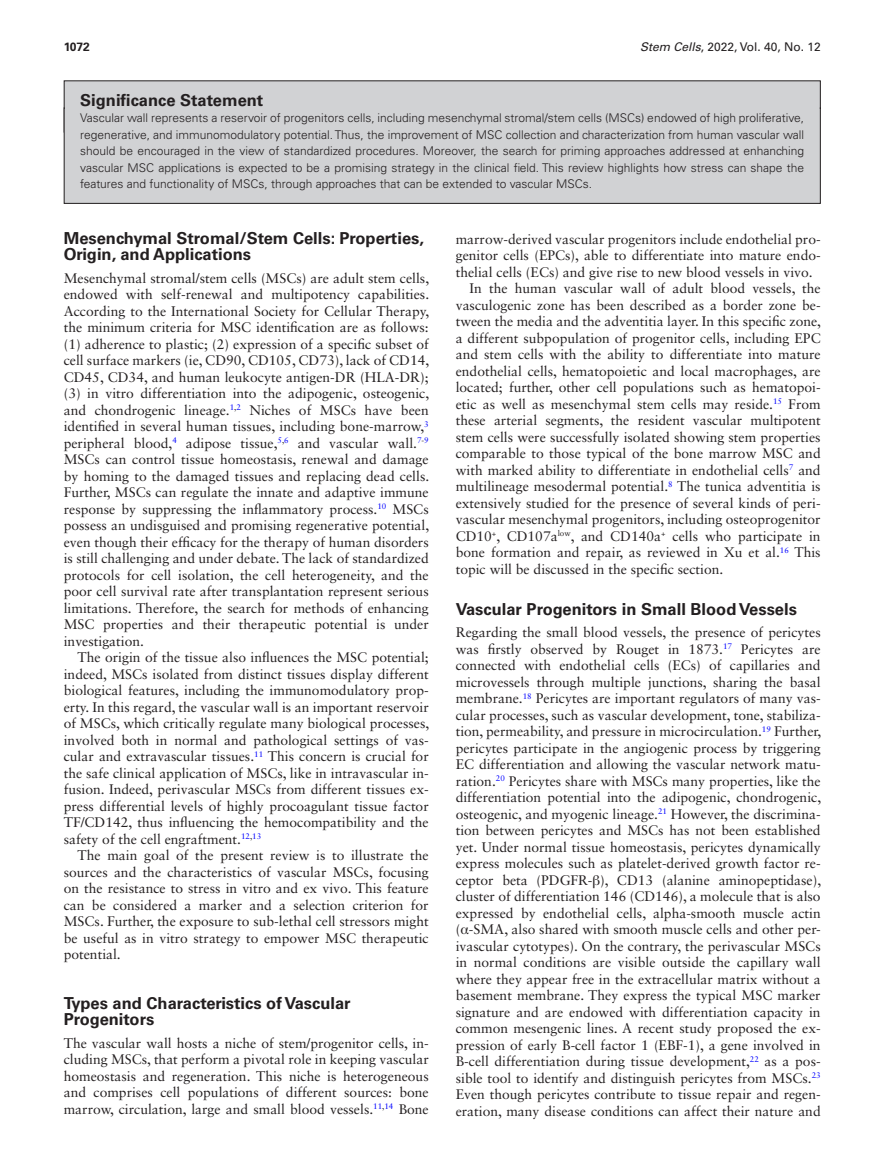
<style>
.page{position:relative;width:893px;height:1174px;background:#fff}
.page>*{position:absolute;margin:0;border:0;box-sizing:border-box;transform-origin:0 0}
.t1{font:700 16.5px/16.5px "Univers LT Std";color:#231f20}
.t2{font:13.8px/16.5px "Sabon LT Std";color:#231f20;text-align:justify}
.t3{font:300 12px/16.5px "Univers LT Std";color:#231f20;text-align:justify}
.t4{font:12px "Univers LT Std";color:#231f20}
.t5{font:700 12px "Univers LT Std";color:#231f20}
.s1{font-style:italic}
.s2{font-family:"Gandhari Unicode"}
</style>
<div class="page">
<div style="left:64px;top:81px;width:757px;height:49px;background:#d1d2d4"></div>
<div style="left:64px;top:109px;width:757px;height:94px;background:#d1d2d4"></div>
<div style="left:64px;top:107px;width:757px;height:97px;border:1px solid #231f20"></div>
<p class="t5" style="left:64px;top:40px;width:27px">1072</p>
<p class="t4" style="left:640px;top:40px;width:182px"><span class="s1">Stem Cells</span>, 2022, Vol. 40, No. 12</p>
<p class="t1" style="left:80px;top:92px;width:185px">Significance Statement</p>
<p class="t3" style="left:80px;top:109px;width:725px">Vascular wall represents a reservoir of progenitors cells, including mesenchymal stromal/stem cells (MSCs) endowed of high proliferative, regenerative, and immunomodulatory potential. Thus, the improvement of MSC collection and characterization from human vascular wall should be encouraged in the view of standardized procedures. Moreover, the search for priming approaches addressed at enhanching vascular MSC applications is expected to be a promising strategy in the clinical field. This review highlights how stress can shape the features and functionality of MSCs, through approaches that can be extended to vascular MSCs.</p>
<p class="t1" style="left:64px;top:230px;width:362px">Mesenchymal Stromal/Stem Cells: Properties,<br>Origin, and Applications</p>
<p class="t2" style="left:64px;top:269px;width:367px">Mesenchymal stromal/stem cells (MSCs) are adult stem cells, endowed with self-renewal and multipotency capabilities.<br>According to the International Society for Cellular Therapy, the minimum criteria for MSC identification are as follows: (1) adherence to plastic; (2) expression of a specific subset of cell surface markers (ie, CD90, CD105, CD73), lack of CD14, CD45, CD34, and human leukocyte antigen-DR (HLA-DR); (3) in vitro differentiation into the adipogenic, osteogenic, and chondrogenic lineage.<sup>1</sup><sup>,</sup><sup>2</sup> Niches of MSCs have been identified in several human tissues, including bone-marrow,<sup>3 </sup>peripheral blood,<sup>4</sup> adipose tissue,<sup>5</sup><sup>,</sup><sup>6</sup> and vascular wall.<sup>7</sup><sup>-</sup><sup>9<br></sup>MSCs can control tissue homeostasis, renewal and damage by homing to the damaged tissues and replacing dead cells.<br>Further, MSCs can regulate the innate and adaptive immune response by suppressing the inflammatory process.<sup>10</sup> MSCs possess an undisguised and promising regenerative potential, even though their efficacy for the therapy of human disorders is still challenging and under debate. The lack of standardized protocols for cell isolation, the cell heterogeneity, and the poor cell survival rate after transplantation represent serious limitations. Therefore, the search for methods of enhancing MSC properties and their therapeutic potential is under investigation.</p>
<p class="t2" style="left:64px;top:649px;width:367px;text-indent:14px">The origin of the tissue also influences the MSC potential; indeed, MSCs isolated from distinct tissues display different biological features, including the immunomodulatory prop&shy;erty. In this regard, the vascular wall is an important reservoir of MSCs, which critically regulate many biological processes, involved both in normal and pathological settings of vas&shy;cular and extravascular tissues.<sup>11</sup> This concern is crucial for the safe clinical application of MSCs, like in intravascular in&shy;fusion. Indeed, perivascular MSCs from different tissues ex&shy;press differential levels of highly procoagulant tissue factor TF/CD142, thus influencing the hemocompatibility and the safety of the cell engraftment.<sup>12</sup><sup>,</sup><sup>13</sup></p>
<p class="t2" style="left:64px;top:847px;width:366px;text-indent:14px">The main goal of the present review is to illustrate the sources and the characteristics of vascular MSCs, focusing on the resistance to stress in vitro and ex vivo. This feature can be considered a marker and a selection criterion for MSCs. Further, the exposure to sub-lethal cell stressors might be useful as in vitro strategy to empower MSC therapeutic potential.</p>
<p class="t1" style="left:64px;top:995px;width:288px">Types and Characteristics of Vascular<br>Progenitors</p>
<p class="t2" style="left:64px;top:1034px;width:366px">The vascular wall hosts a niche of stem/progenitor cells, in&shy;cluding MSCs, that perform a pivotal role in keeping vascular homeostasis and regeneration. This niche is heterogeneous and comprises cell populations of different sources: bone marrow, circulation, large and small blood vessels.<sup>11</sup><sup>,</sup><sup>14</sup> Bone</p>
<p class="t2" style="left:456px;top:230px;width:366px">marrow-derived vascular progenitors include endothelial pro-</p>
<p class="t2" style="left:456px;top:247px;width:366px">genitor cells (EPCs), able to differentiate into mature endo-</p>
<p class="t2" style="left:456px;top:263px;width:358px">thelial cells (ECs) and give rise to new blood vessels in vivo.</p>
<p class="t2" style="left:470px;top:280px;width:353px">In the human vascular wall of adult blood vessels, the</p>
<p class="t2" style="left:456px;top:296px;width:366px">vasculogenic zone has been described as a border zone be-</p>
<p class="t2" style="left:456px;top:313px;width:367px">tween the media and the adventitia layer. In this specific zone,</p>
<p class="t2" style="left:456px;top:329px;width:366px">a different subpopulation of progenitor cells, including EPC</p>
<p class="t2" style="left:456px;top:346px;width:366px">and stem cells with the ability to differentiate into mature</p>
<p class="t2" style="left:456px;top:362px;width:366px">endothelial cells, hematopoietic and local macrophages, are</p>
<p class="t2" style="left:456px;top:379px;width:366px">located; further, other cell populations such as hematopoi-</p>
<p class="t2" style="left:456px;top:395px;width:366px">etic as well as mesenchymal stem cells may reside.<sup>15</sup> From</p>
<p class="t2" style="left:456px;top:412px;width:366px">these arterial segments, the resident vascular multipotent</p>
<p class="t2" style="left:456px;top:428px;width:366px">stem cells were successfully isolated showing stem properties</p>
<p class="t2" style="left:456px;top:445px;width:366px">comparable to those typical of the bone marrow MSC and</p>
<p class="t2" style="left:456px;top:461px;width:366px">with marked ability to differentiate in endothelial cells<sup>7</sup> and</p>
<p class="t2" style="left:456px;top:478px;width:366px">multilineage mesodermal potential.<sup>8</sup> The tunica adventitia is</p>
<p class="t2" style="left:456px;top:494px;width:366px">extensively studied for the presence of several kinds of peri-</p>
<p class="t2" style="left:456px;top:511px;width:366px">vascular mesenchymal progenitors, including osteoprogenitor</p>
<p class="t2" style="left:456px;top:527px;width:366px">CD10<sup>+</sup>, CD107a<sup>low</sup>, and CD140a<sup>+</sup> cells who participate in</p>
<p class="t2" style="left:456px;top:544px;width:366px">bone formation and repair, as reviewed in Xu et al.<sup>16</sup> This</p>
<p class="t2" style="left:456px;top:560px;width:269px">topic will be discussed in the specific section.</p>
<p class="t1" style="left:456px;top:601px;width:343px">Vascular Progenitors in Small Blood Vessels</p>
<p class="t2" style="left:456px;top:624px;width:367px">Regarding the small blood vessels, the presence of pericytes was firstly observed by Rouget in 1873.<sup>17</sup> Pericytes are connected with endothelial cells (ECs) of capillaries and microvessels through multiple junctions, sharing the basal membrane.<sup>18</sup> Pericytes are important regulators of many vas&shy;cular processes, such as vascular development, tone, stabiliza&shy;tion, permeability, and pressure in microcirculation.<sup>19</sup> Further, pericytes participate in the angiogenic process by triggering EC differentiation and allowing the vascular network matu&shy;ration.<sup>20</sup> Pericytes share with MSCs many properties, like the differentiation potential into the adipogenic, chondrogenic, osteogenic, and myogenic lineage.<sup>21</sup> However, the discrimina&shy;tion between pericytes and MSCs has not been established yet. Under normal tissue homeostasis, pericytes dynamically express molecules such as platelet-derived growth factor re&shy;ceptor beta (PDGFR-<span class="s2">β</span>), CD13 (alanine aminopeptidase), cluster of differentiation 146 (CD146), a molecule that is also expressed by endothelial cells, alpha-smooth muscle actin (<span class="s2">α</span>-SMA, also shared with smooth muscle cells and other per&shy;ivascular cytotypes). On the contrary, the perivascular MSCs in normal conditions are visible outside the capillary wall where they appear free in the extracellular matrix without a basement membrane. They express the typical MSC marker signature and are endowed with differentiation capacity in common mesengenic lines. A recent study proposed the ex&shy;pression of early B-cell factor 1 (EBF-1), a gene involved in B-cell differentiation during tissue development,<sup>22</sup> as a pos&shy;sible tool to identify and distinguish pericytes from MSCs.<sup>23<br></sup>Even though pericytes contribute to tissue repair and regen&shy;eration, many disease conditions can affect their nature and</p>
</div>
